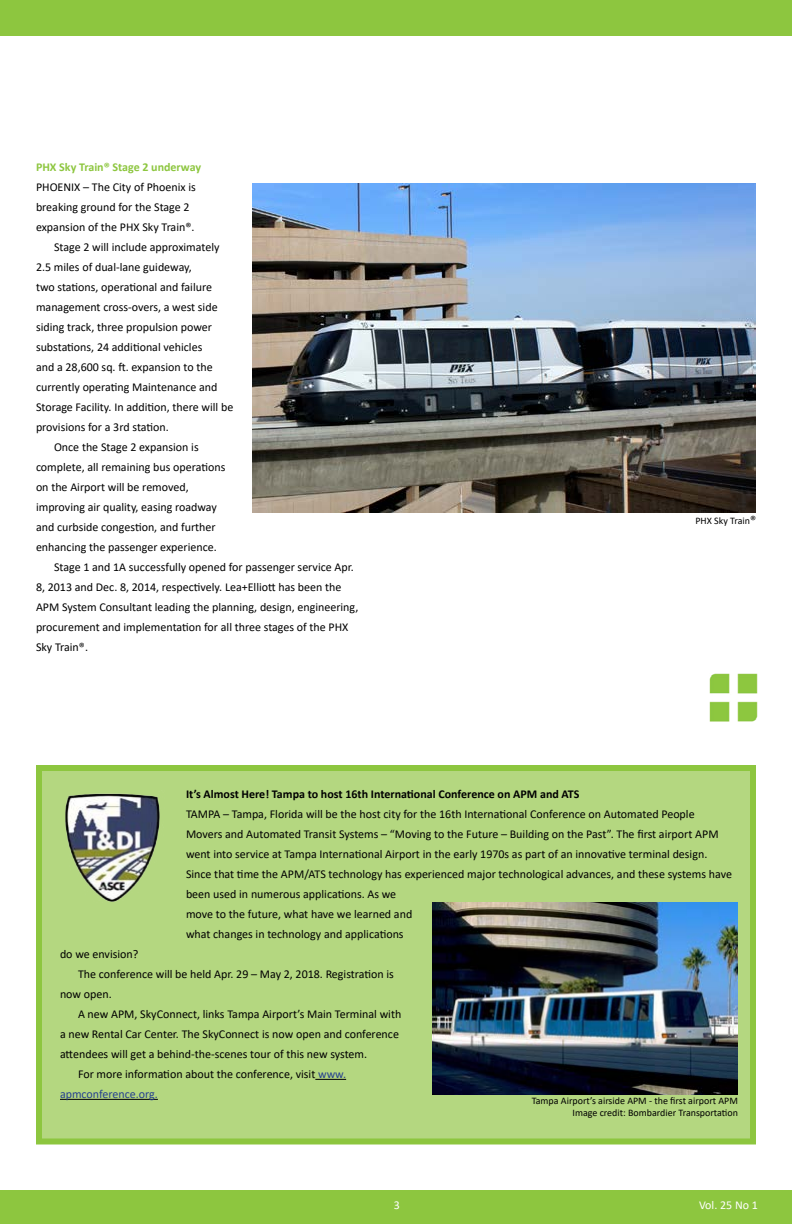
<style>
.page{position:relative;width:792px;height:1224px;background:#fff}
.page>*{position:absolute;margin:0;border:0;box-sizing:border-box;transform-origin:0 0}
.t1{font:12px/20px "Calibri";color:#000}
.t2{font:700 12px "Calibri";color:#000}
.t3{font:700 12px "Calibri";color:#8dc63f}
.t4{font:12px "Calibri";color:#25408f}
.t5{font:12px "Calibri";color:#fff}
.t6{font:10px/12px "Calibri";color:#000;text-align:right}
.s1{font-size:12px}
.s2{color:#25408f}
</style>
<div class="page">
<div style="left:0;top:1190px;width:792px;height:34px;background:#8dc63f"></div>
<div style="left:0;top:0;width:792px;height:36px;background:#8dc63f"></div>
<div style="left:39px;top:768px;width:714px;height:374px;background:#b4d780"></div>
<hr style="left:315px;top:1079px;width:31px;height:1px;background:#000">
<hr style="left:60px;top:1099px;width:98px;height:1px;background:#000">
<div style="left:36px;top:765px;width:720px;height:379px;border:6px solid #8dc63f"></div>
<img style="left:65px;top:793px;width:95px;height:109px">
<img style="left:709px;top:674px;width:49px;height:48px">
<img style="left:252px;top:184px;width:504px;height:329px">
<img style="left:432px;top:902px;width:306px;height:192px">
<p class="t3" style="left:36px;top:159px;width:167px">PHX Sky Train® Stage 2 underway</p>
<p class="t1" style="left:36px;top:177px;width:161px">PHOENIX – The City of Phoenix is</p>
<p class="t1" style="left:36px;top:197px;width:155px">breaking ground for the Stage 2</p>
<p class="t1" style="left:36px;top:217px;width:160px">expansion of the PHX Sky Train®.</p>
<p class="t1" style="left:54px;top:237px;width:167px">Stage 2 will include approximately</p>
<p class="t1" style="left:36px;top:257px;width:157px">2.5 miles of dual-lane guideway,</p>
<p class="t1" style="left:36px;top:277px;width:178px">two stations, operational and failure</p>
<p class="t1" style="left:36px;top:297px;width:183px">management cross-overs, a west side</p>
<p class="t1" style="left:36px;top:317px;width:178px">siding track, three propulsion power</p>
<p class="t1" style="left:36px;top:337px;width:168px">substations, 24 additional vehicles</p>
<p class="t1" style="left:36px;top:357px;width:178px">and a 28,600 sq. ft. expansion to the</p>
<p class="t1" style="left:36px;top:377px;width:183px">currently operating Maintenance and</p>
<p class="t1" style="left:36px;top:397px;width:199px">Storage Facility. In addition, there will be</p>
<p class="t1" style="left:36px;top:417px;width:134px">provisions for a 3rd station.</p>
<p class="t1" style="left:54px;top:437px;width:146px">Once the Stage 2 expansion is</p>
<p class="t1" style="left:36px;top:457px;width:191px">complete, all remaining bus operations</p>
<p class="t1" style="left:36px;top:477px;width:154px">on the Airport will be removed,</p>
<p class="t1" style="left:36px;top:497px;width:182px">improving air quality, easing roadway</p>
<p class="t1" style="left:36px;top:517px;width:181px">and curbside congestion, and further</p>
<p class="t1" style="left:36px;top:537px;width:182px">enhancing the passenger experience.</p>
<p class="t1" style="left:54px;top:557px;width:301px">Stage 1 and 1A successfully opened for passenger service Apr.</p>
<p class="t1" style="left:36px;top:577px;width:307px">8, 2013 and Dec. 8, 2014, respectively. Lea+Elliott has been the</p>
<p class="t1" style="left:36px;top:597px;width:324px">APM System Consultant leading the planning, design, engineering,</p>
<p class="t1" style="left:36px;top:617px;width:314px">procurement and implementation for all three stages of the PHX</p>
<p class="t1" style="left:36px;top:637px;width:54px">Sky Train®.</p>
<p class="t6" style="left:695px;top:514px;width:62px">PHX Sky Train<span class="s1">®</span></p>
<p class="t2" style="left:186px;top:786px;width:395px">It’s Almost Here! Tampa to host 16th International Conference on APM and ATS</p>
<p class="t1" style="left:186px;top:804px;width:548px">TAMPA – Tampa, Florida will be the host city for the 16th International Conference on Automated People Movers and Automated Transit Systems – “Moving to the Future – Building on the Past”. The first airport APM went into service at Tampa International Airport in the early 1970s as part of an innovative terminal design.<br>Since that time the APM/ATS technology has experienced major technological advances, and these systems have been used in numerous applications. As we<br>move to the future, what have we learned and<br>what changes in technology and applications</p>
<p class="t1" style="left:60px;top:944px;width:80px">do we envision?</p>
<p class="t1" style="left:78px;top:964px;width:317px">The conference will be held Apr. 29 – May 2, 2018. Registration is</p>
<p class="t1" style="left:60px;top:984px;width:53px">now open.</p>
<p class="t1" style="left:78px;top:1004px;width:325px">A new APM, SkyConnect, links Tampa Airport’s Main Terminal with</p>
<p class="t1" style="left:60px;top:1024px;width:341px">a new Rental Car Center. The SkyConnect is now open and conference</p>
<p class="t1" style="left:60px;top:1044px;width:309px">attendees will get a behind-the-scenes tour of this new system.</p>
<p class="t1" style="left:78px;top:1064px;width:270px">For more information about the conference, visit <span class="s2">www.</span></p>
<p class="t4" style="left:60px;top:1086px;width:99px">apmconference.org.</p>
<p class="t6" style="left:532px;top:1094px;width:208px">Tampa Airport’s airside APM - the first airport APM<br>Image credit: Bombardier Transportation</p>
<p class="t5" style="left:394px;top:1197px;width:8px">3</p>
<p class="t5" style="left:699px;top:1197px;width:60px">Vol. 25 No 1</p>
</div>
